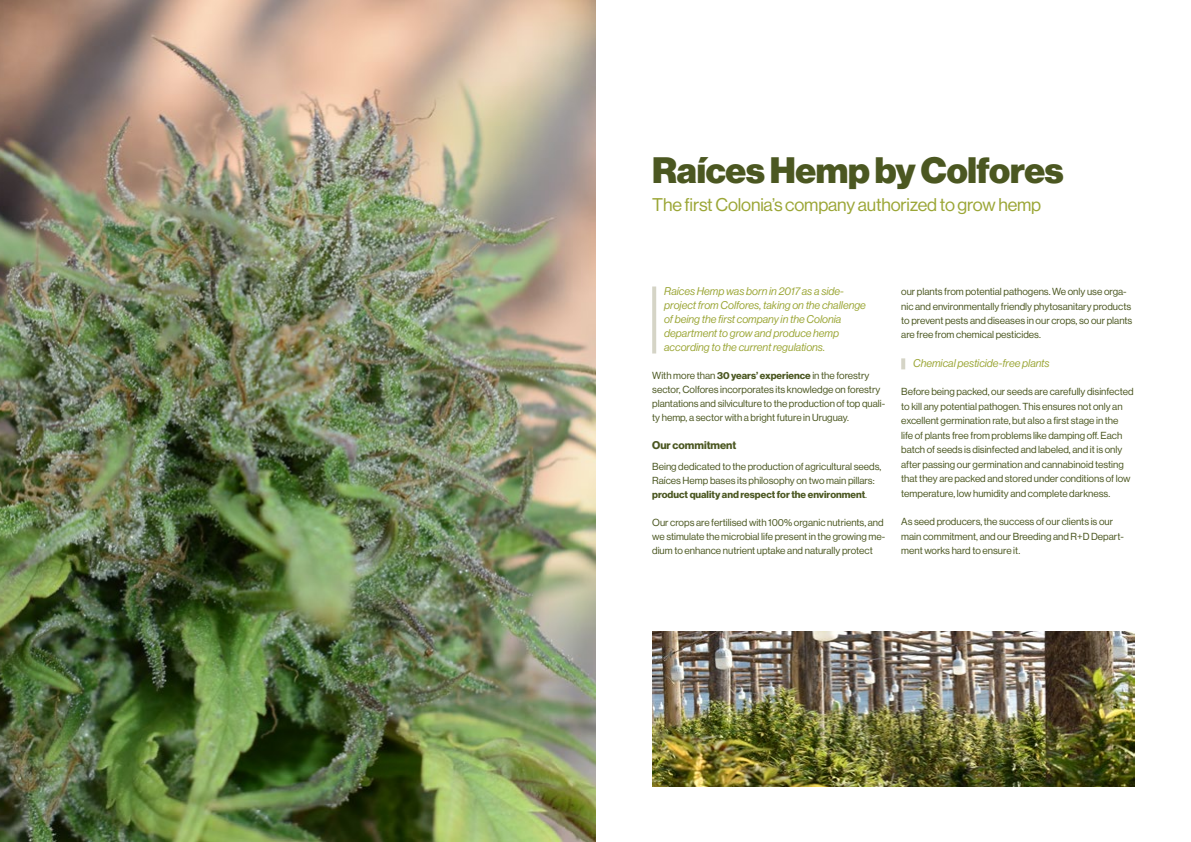
<style>
.page{position:relative;width:1191px;height:842px;background:#fff}
.page>*{position:absolute;margin:0;border:0;box-sizing:border-box;transform-origin:0 0}
.t1{font:36px "N Haas Grotesk DS Pro 95 Blk";letter-spacing:-.005em;color:#4b5721}
.t2{font:18px "N Haas Grotesk DS Pro 55 Rg";letter-spacing:-.01em;color:#9ba636}
.t3{font:11px/14px "N Haas Grotesk DS Pro 56 It";color:#9ba636}
.t4{font:11px "N Haas Grotesk DS Pro 75 Bd";color:#4b5721}
.t5{font:10px/14.5px "N Haas Grotesk DS Pro 55 Rg";color:#4b5721}
.t6{font:10px "N Haas Grotesk DS Pro 75 Bd";color:#4b5721}
.s1{font-family:"N Haas Grotesk DS Pro 75 Bd"}
.s2{font-family:"N Haas Grotesk DS Pro 55 Rg"}
</style>
<div class="page">
<img style="left:0;top:0;width:595px;height:842px">
<img style="left:652px;top:631px;width:482px;height:155px">
<hr style="left:652px;top:286px;width:4px;height:67px;background:#d5d4c6">
<svg style="left:901px;top:358px;width:4px;height:11px"></svg>
<h1 class="t1" style="left:652px;top:149px;width:413px">Raíces Hemp by Colfores</h1>
<h2 class="t2" style="left:652px;top:195px;width:390px">The first Colonia’s company authorized to grow hemp</h2>
<p class="t3" style="left:664px;top:284px;width:203px">Raíces Hemp was born in 2017 as a side&shy;project from Colfores, taking on the challenge of being the first company in the Colonia department to grow and produce hemp according to the current regulations.</p>
<p class="t5" style="left:652px;top:369px;width:234px;line-height:14px">With more than <span class="s1">30 years’ experience</span> in the forestry sector, Colfores incorporates its knowledge on forestry plantations and silviculture to the production of top quali&shy;ty hemp, a sector with a bright future in Uruguay.</p>
<p class="t4" style="left:652px;top:439px;width:86px">Our commitment</p>
<p class="t5" style="left:652px;top:460px;width:231px;line-height:14px">Being dedicated to the production of agricultural seeds,<br>Raíces Hemp bases its philosophy on two main pillars:</p>
<p class="t6" style="left:652px;top:489px;width:216px">product quality and respect for the environment<span class="s2">.</span></p>
<p class="t5" style="left:652px;top:516px;width:234px;line-height:14px">Our crops are fertilised with 100% organic nutrients, and we stimulate the microbial life present in the growing me&shy;dium to enhance nutrient uptake and naturally protect</p>
<p class="t5" style="left:901px;top:284px;width:233px">our plants from potential pathogens. We only use orga&shy;nic and environmentally friendly phytosanitary products to prevent pests and diseases in our crops, so our plants are free from chemical pesticides.</p>
<p class="t3" style="left:913px;top:356px;width:138px">Chemical pesticide-free plants</p>
<p class="t5" style="left:901px;top:385px;width:234px">Before being packed, our seeds are carefully disinfected to kill any potential pathogen. This ensures not only an excellent germination rate, but also a first stage in the<br>life of plants free from problems like damping off. Each batch of seeds is disinfected and labeled, and it is only after passing our germination and cannabinoid testing that they are packed and stored under conditions of low temperature, low humidity and complete darkness.</p>
<p class="t5" style="left:901px;top:514px;width:224px">As seed producers, the success of our clients is our main commitment, and our Breeding and R+D Depart&shy;ment works hard to ensure it.</p>
</div>
